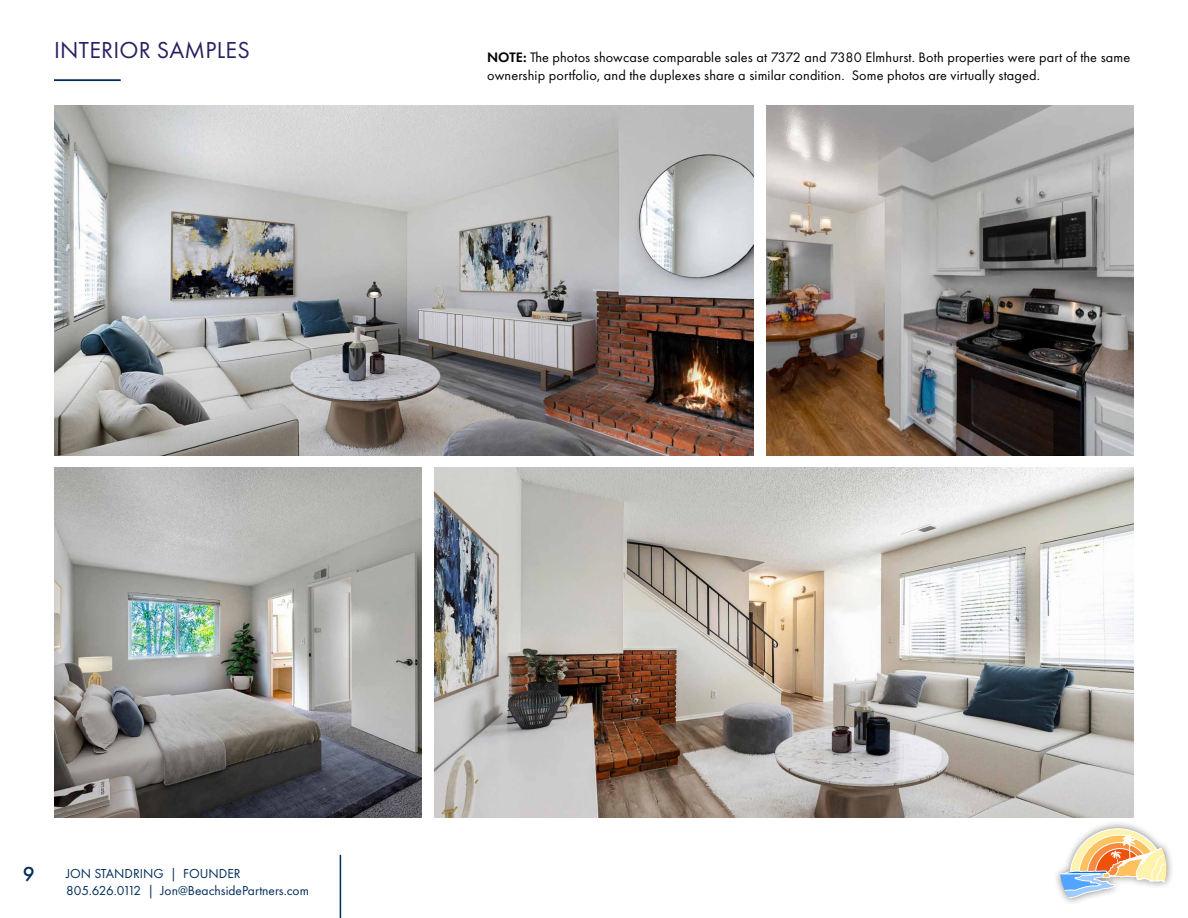
<style>
.page{position:relative;width:1188px;height:918px;background:#fff}
.page>*{position:absolute;margin:0;border:0;box-sizing:border-box;transform-origin:0 0}
.t1{font:24px "Futura PT";letter-spacing:.01em;color:#262262}
.t2{font:500 21px "Futura PT";color:#002d5b}
.t3{font:14.25px/17.9px "Futura PT";letter-spacing:.01em;color:#000}
.t4{font:13.5px/16.2px "Futura PT";color:#002d5b}
.s1{font-weight:600}
</style>
<div class="page">
<hr style="left:340px;top:855px;width:1px;height:63px;background:#002d5b">
<div style="left:1052px;top:821px;width:123px;height:84px;background:#000;opacity:.5"></div>
<svg style="left:1060px;top:828px;width:107px;height:75px"></svg>
<img style="left:54px;top:468px;width:367px;height:350px">
<img style="left:767px;top:105px;width:367px;height:350px">
<img style="left:434px;top:468px;width:700px;height:350px">
<hr style="left:54px;top:79px;width:67px;height:2px;background:#002d5b">
<img style="left:54px;top:105px;width:700px;height:350px">
<h1 class="t1" style="left:54px;top:36px;width:197px">INTERIOR SAMPLES</h1>
<p class="t3" style="left:487px;top:49px;width:645px"><span class="s1">NOTE:</span> The photos showcase comparable sales at 7372 and 7380 Elmhurst. Both properties were part of the same ownership portfolio, and the duplexes share a similar condition. Some photos are virtually staged.</p>
<h2 class="t2" style="left:23px;top:862px;width:13px">9</h2>
<p class="t4" style="left:66px;top:866px;width:244px">JON STANDRING | FOUNDER<br>805.626.0112 | Jon@BeachsidePartners.com</p>
</div>
